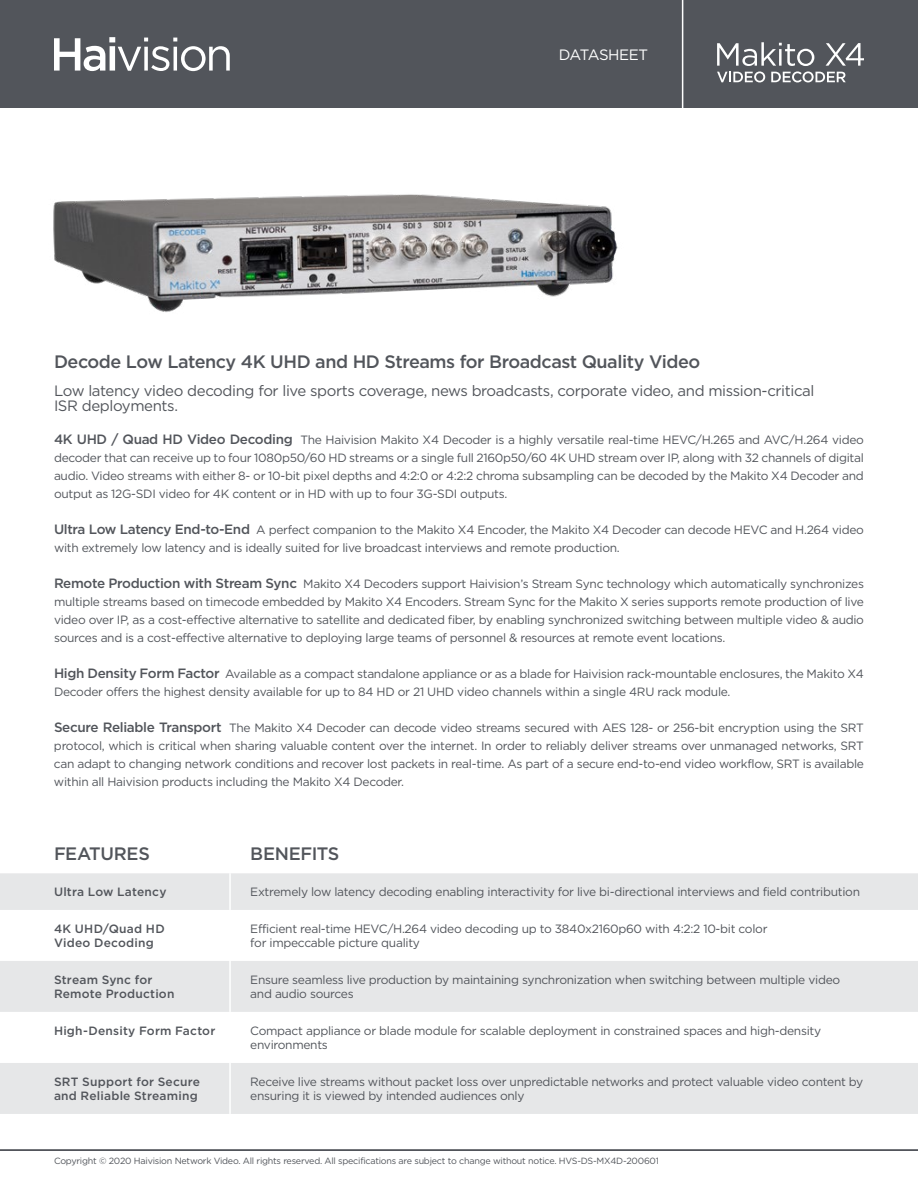
<style>
.page{position:relative;width:918px;height:1188px;background:#fff}
.page>*{position:absolute;margin:0;border:0;box-sizing:border-box;transform-origin:0 0}
.t1{font:500 18px "Gotham";letter-spacing:-.025em;color:#52555b}
.t2{font:15px/15px "Gotham";letter-spacing:-.025em;color:#52555b}
.t3{font:15px "Gotham";letter-spacing:-.035em;color:#fff}
.t4{font:12px/18px "Gotham";letter-spacing:-.025em;color:#52555b}
.t5{font:500 12px/14.4px "Gotham";letter-spacing:.02em;color:#52555b}
.t6{font:9px "Gotham";letter-spacing:-.025em;color:#52555b}
.s1{font-weight:500;font-size:13.5px}
</style>
<div class="page">
<div style="left:0;top:0;width:918px;height:108px;background:#52555b"></div>
<svg style="left:54px;top:37px;width:176px;height:34px"></svg>
<hr style="left:682px;top:0;width:1px;height:132px;background:#fff">
<svg style="left:717px;top:42px;width:147px;height:40px"></svg>
<hr style="left:0;top:1149px;width:918px;height:2px;background:#52555b">
<div style="left:0;top:873px;width:918px;height:37px;background:#e6e7e8"></div>
<div style="left:0;top:961px;width:918px;height:153px;background:#e6e7e8"></div>
<svg style="left:0;top:1012px;width:918px;height:51px"></svg>
<hr style="left:229px;top:873px;width:2px;height:37px;background:#fff">
<hr style="left:229px;top:961px;width:2px;height:51px;background:#fff">
<hr style="left:229px;top:1012px;width:2px;height:51px;background:#fff">
<hr style="left:229px;top:1063px;width:2px;height:51px;background:#fff">
<img style="left:53px;top:194px;width:565px;height:118px">
<p class="t3" style="left:559px;top:45px;width:91px">DATASHEET</p>
<h1 class="t1" style="left:54px;top:349px;width:648px">Decode Low Latency 4K UHD and HD Streams for Broadcast Quality Video</h1>
<p class="t2" style="left:54px;top:383px;width:762px">Low latency video decoding for live sports coverage, news broadcasts, corporate video, and mission-critical<br>ISR deployments.</p>
<p class="t4" style="left:54px;top:431px;width:811px;text-align:justify"><span class="s1">4K UHD / Quad HD Video Decoding</span> The Haivision Makito X4 Decoder is a highly versatile real-time HEVC/H.265 and AVC/H.264 video decoder that can receive up to four 1080p50/60 HD streams or a single full 2160p50/60 4K UHD stream over IP, along with 32 channels of digital audio. Video streams with either 8- or 10-bit pixel depths and 4:2:0 or 4:2:2 chroma subsampling can be decoded by the Makito X4 Decoder and output as 12G-SDI video for 4K content or in HD with up to four 3G-SDI outputs.</p>
<p class="t4" style="left:54px;top:521px;width:811px"><span class="s1">Ultra Low Latency End-to-End</span> A perfect companion to the Makito X4 Encoder, the Makito X4 Decoder can decode HEVC and H.264 video with extremely low latency and is ideally suited for live broadcast interviews and remote production.</p>
<p class="t4" style="left:54px;top:575px;width:812px;text-align:justify"><span class="s1">Remote Production with Stream Sync</span> Makito X4 Decoders support Haivision’s Stream Sync technology which automatically synchronizes multiple streams based on timecode embedded by Makito X4 Encoders. Stream Sync for the Makito X series supports remote production of live video over IP, as a cost-effective alternative to satellite and dedicated fiber, by enabling synchronized switching between multiple video &amp; audio sources and is a cost-effective alternative to deploying large teams of personnel &amp; resources at remote event locations.</p>
<p class="t4" style="left:54px;top:665px;width:811px"><span class="s1">High Density Form Factor</span> Available as a compact standalone appliance or as a blade for Haivision rack-mountable enclosures, the Makito X4<br>Decoder offers the highest density available for up to 84 HD or 21 UHD video channels within a single 4RU rack module.</p>
<p class="t4" style="left:54px;top:719px;width:812px;text-align:justify"><span class="s1">Secure Reliable Transport</span> The Makito X4 Decoder can decode video streams secured with AES 128- or 256-bit encryption using the SRT protocol, which is critical when sharing valuable content over the internet. In order to reliably deliver streams over unmanaged networks, SRT can adapt to changing network conditions and recover lost packets in real-time. As part of a secure end-to-end video workflow, SRT is available within all Haivision products including the Makito X4 Decoder.</p>
<h1 class="t1" style="left:54px;top:842px;width:97px">FEATURES</h1>
<h1 class="t1" style="left:250px;top:842px;width:91px">BENEFITS</h1>
<p class="t5" style="left:54px;top:885px;width:114px">Ultra Low Latency</p>
<p class="t4" style="left:250px;top:883px;width:611px">Extremely low latency decoding enabling interactivity for live bi-directional interviews and field contribution</p>
<p class="t5" style="left:54px;top:921px;width:112px">4K UHD/Quad HD<br>Video Decoding</p>
<p class="t4" style="left:250px;top:921px;width:519px;line-height:14.4px">Efficient real-time HEVC/H.264 video decoding up to 3840x2160p60 with 4:2:2 10-bit color for impeccable picture quality</p>
<p class="t5" style="left:54px;top:972px;width:122px">Stream Sync for<br>Remote Production</p>
<p class="t4" style="left:250px;top:972px;width:591px;line-height:14.4px">Ensure seamless live production by maintaining synchronization when switching between multiple video and audio sources</p>
<p class="t5" style="left:54px;top:1023px;width:163px">High-Density Form Factor</p>
<p class="t4" style="left:250px;top:1023px;width:572px;line-height:14.4px">Compact appliance or blade module for scalable deployment in constrained spaces and high-density environments</p>
<p class="t5" style="left:54px;top:1074px;width:148px">SRT Support for Secure and Reliable Streaming</p>
<p class="t4" style="left:250px;top:1074px;width:615px;line-height:14.4px">Receive live streams without packet loss over unpredictable networks and protect valuable video content by ensuring it is viewed by intended audiences only</p>
<p class="t6" style="left:54px;top:1155px;width:607px">Copyright © 2020 Haivision Network Video. All rights reserved. All specifications are subject to change without notice. HVS-DS-MX4D-200601</p>
</div>
